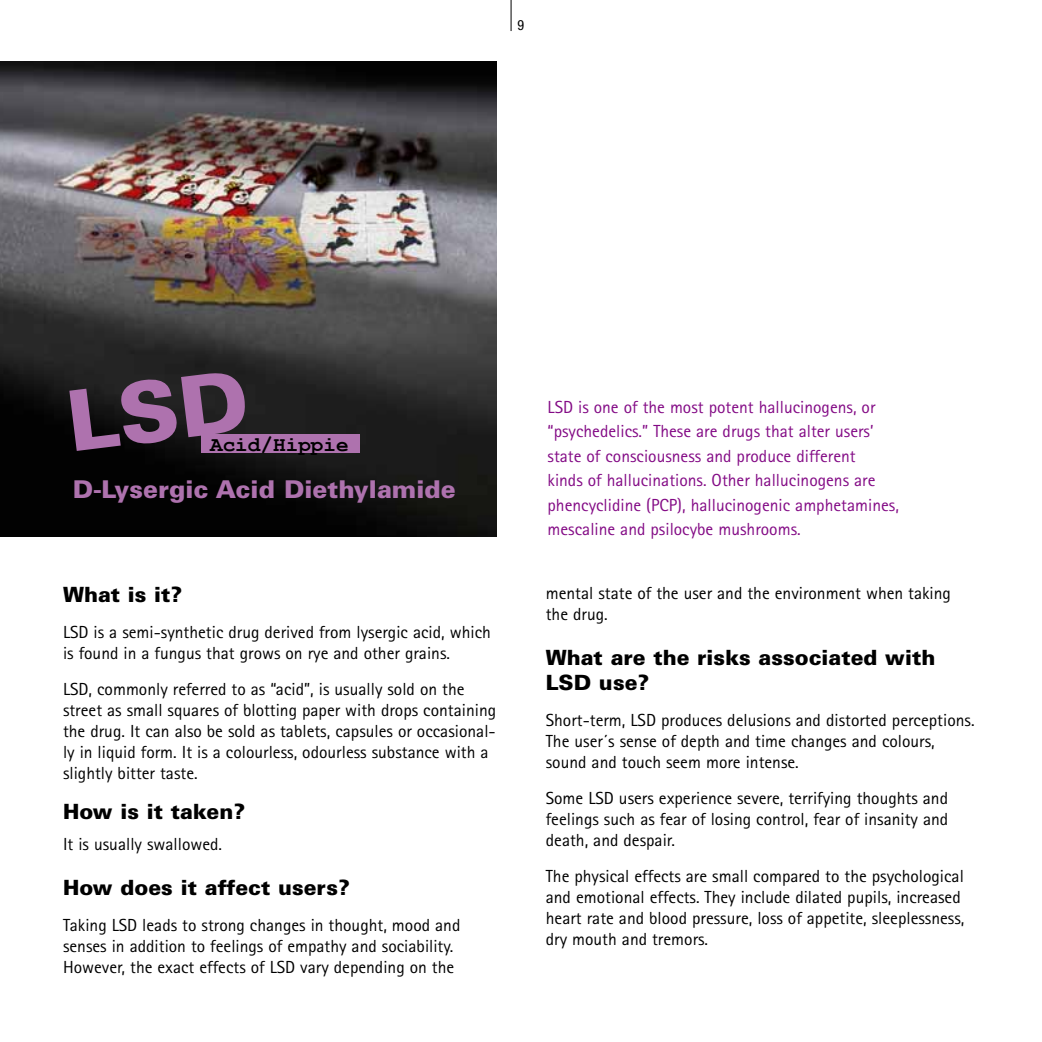
<style>
.page{position:relative;width:1042px;height:1042px;background:#fff}
.page>*{position:absolute;margin:0;border:0;box-sizing:border-box;transform-origin:0 0}
.t1{font:900 24.5px "Univers";color:#ae72ae}
.t2{font:900 21px/25.2px "Univers";color:#000}
.t3{font:700 21px "Courier New";color:#000}
.t4{font:17.5px/21px "Rotis Sans Serif";color:#000}
.t5{font:17.5px/24.5px "Rotis Sans Serif";color:#830a85}
.t6{font:condensed 14px "Helvetica Neue";color:#000}
</style>
<div class="page">
<img style="left:0;top:62px;width:496px;height:474px">
<hr style="left:511px;top:0;width:1px;height:31px;background:#000">
<div style="left:201px;top:434px;width:159px;height:18px;background:#ae72ae"></div>
<svg style="left:69px;top:370px;width:179px;height:81px;background:#211d21"></svg>
<p class="t6" style="left:518px;top:17px;width:8px">9</p>
<p class="t3" style="left:210px;top:431px;width:140px">Acid/Hippie</p>
<h1 class="t1" style="left:73px;top:474px;width:384px">D-Lysergic Acid Diethylamide</h1>
<p class="t2" style="left:63px;top:582px;width:121px">What is it?</p>
<p class="t4" style="left:63px;top:621px;width:429px">LSD is a semi-synthetic drug derived from lysergic acid, which is found in a fungus that grows on rye and other grains.</p>
<p class="t4" style="left:63px;top:678px;width:435px">LSD, commonly referred to as “acid”, is usually sold on the street as small squares of blotting paper with drops containing the drug. It can also be sold as tablets, capsules or occasional&shy;ly in liquid form. It is a colourless, odourless substance with a slightly bitter taste.</p>
<p class="t2" style="left:63px;top:799px;width:184px">How is it taken?</p>
<p class="t4" style="left:63px;top:833px;width:161px">It is usually swallowed.</p>
<p class="t2" style="left:63px;top:875px;width:288px">How does it affect users?</p>
<p class="t4" style="left:63px;top:914px;width:399px">Taking LSD leads to strong changes in thought, mood and senses in addition to feelings of empathy and sociability.<br>However, the exact effects of LSD vary depending on the</p>
<p class="t5" style="left:547px;top:394px;width:353px">LSD is one of the most potent hallucinogens, or “psychedelics.” These are drugs that alter users’ state of consciousness and produce different<br>kinds of hallucinations. Other hallucinogens are phencyclidine (PCP), hallucinogenic amphetamines, mescaline and psilocybe mushrooms.</p>
<p class="t4" style="left:546px;top:582px;width:407px">mental state of the user and the environment when taking the drug.</p>
<p class="t2" style="left:546px;top:644px;width:391px">What are the risks associated with<br>LSD use?</p>
<p class="t4" style="left:546px;top:709px;width:430px">Short-term, LSD produces delusions and distorted perceptions.<br>The user´s sense of depth and time changes and colours, sound and touch seem more intense.</p>
<p class="t4" style="left:546px;top:787px;width:404px;text-align:justify">Some LSD users experience severe, terrifying thoughts and feelings such as fear of losing control, fear of insanity and death, and despair.</p>
<p class="t4" style="left:546px;top:865px;width:420px">The physical effects are small compared to the psychological and emotional effects. They include dilated pupils, increased heart rate and blood pressure, loss of appetite, sleeplessness, dry mouth and tremors.</p>
</div>
